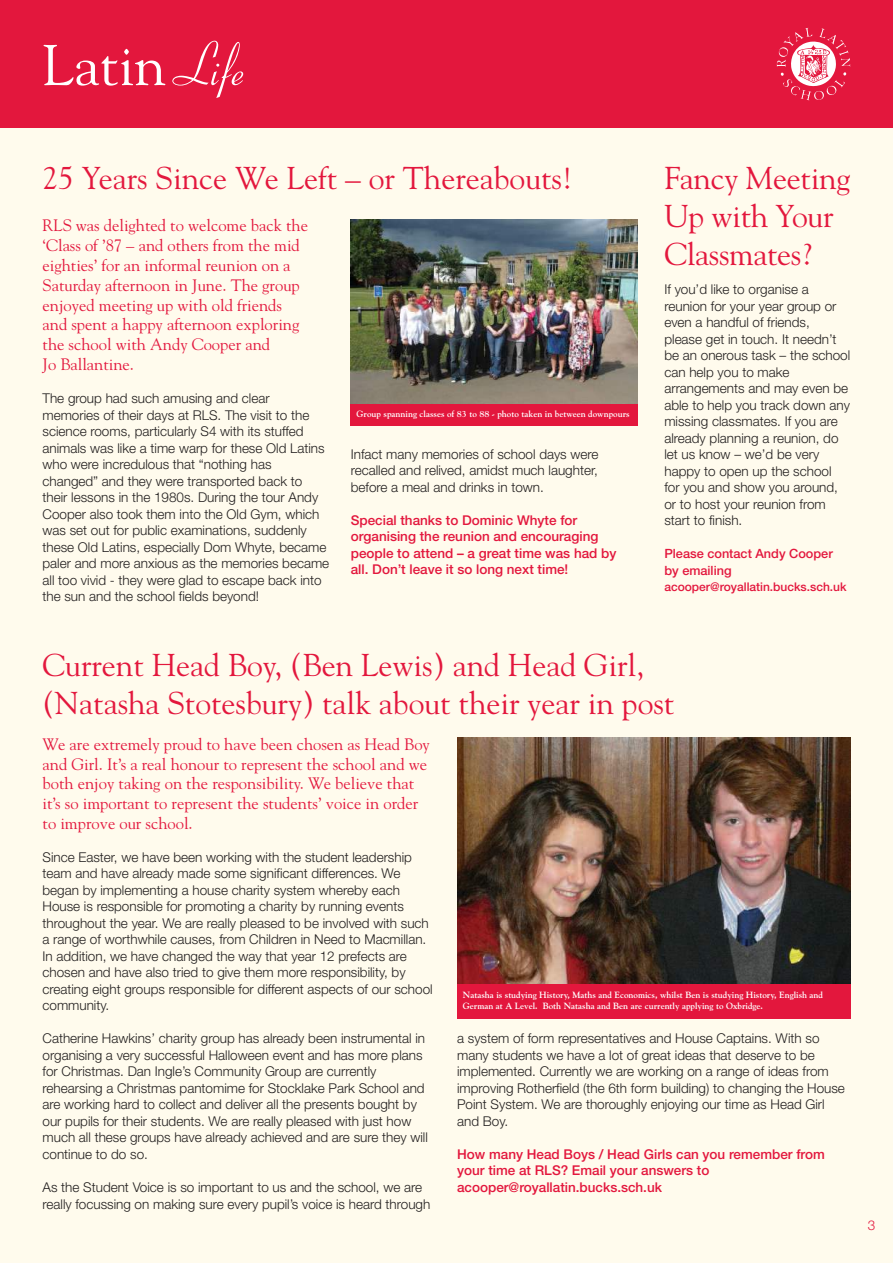
<style>
.page{position:relative;width:893px;height:1263px;background:#fffbed}
.page>*{position:absolute;margin:0;border:0;box-sizing:border-box;transform-origin:0 0}
.t1{font:57px "Goudy";color:#fff}
.t2{font:31.5px/37.8px "Goudy";color:#e3173d}
.t3{font:16.5px/19.8px "Goudy";color:#e3173d}
.t4{font:300 13.5px/16.5px "Helvetica Neue";color:#221f1f}
.t5{font:500 13.5px/16.5px "Helvetica Neue";color:#e3173d}
.t6{font:300 13.5px "Helvetica Neue";color:#e3173d}
.t7{font:500 12.75px/16.5px "Helvetica Neue";color:#e3173d}
.t8{font:500 12px "Helvetica Neue";color:#e3173d}
.t9{font:700 9px/10.8px "Goudy";color:#fff}
.s1{font-family:"Coronet";font-size:61.5px}
</style>
<div class="page">
<div style="left:0;top:0;width:893px;height:128px;background:#e3173d"></div>
<svg style="left:777px;top:28px;width:73px;height:72px"></svg>
<img style="left:351px;top:219px;width:287px;height:185px">
<div style="left:351px;top:404px;width:287px;height:21px;background:#e3173d"></div>
<img style="left:457px;top:738px;width:393px;height:245px">
<div style="left:457px;top:983px;width:393px;height:35px;background:#e3173d"></div>
<h1 class="t1" style="left:43px;top:43px;width:204px">Latin<span class="s1">Life</span></h1>
<h2 class="t2" style="left:43px;top:162px;width:531px">25 Years Since We Left – or Thereabouts!</h2>
<h2 class="t2" style="left:664px;top:162px;width:187px">Fancy Meeting<br>Up with Your<br>Classmates?</h2>
<p class="t4" style="left:664px;top:282px;width:187px">If you’d like to organise a reunion for your year group or even a handful of friends, please get in touch. It needn’t be an onerous task – the school can help you to make arrangements and may even be able to help you track down any missing classmates. If you are already planning a reunion, do let us know – we’d be very happy to open up the school<br>for you and show you around, or to host your reunion from start to finish.</p>
<p class="t7" style="left:664px;top:547px;width:170px">Please contact Andy Cooper by emailing</p>
<p class="t8" style="left:664px;top:582px;width:184px">acooper@royallatin.bucks.sch.uk</p>
<p class="t3" style="left:43px;top:217px;width:267px">RLS was delighted to welcome back the ‘Class of ’87 – and others from the mid eighties’ for an informal reunion on a Saturday afternoon in June. The group enjoyed meeting up with old friends and spent a happy afternoon exploring the school with Andy Cooper and<br>Jo Ballantine.</p>
<p class="t4" style="left:43px;top:391px;width:288px">The group had such amusing and clear memories of their days at RLS. The visit to the science rooms, particularly S4 with its stuffed animals was like a time warp for these Old Latins who were incredulous that “nothing has changed” and they were transported back to their lessons in the 1980s. During the tour Andy Cooper also took them into the Old Gym, which was set out for public examinations, suddenly these Old Latins, especially Dom Whyte, became paler and more anxious as the memories became all too vivid - they were glad to escape back into the sun and the school fields beyond!</p>
<p class="t9" style="left:357px;top:409px;width:275px">Group spanning classes of 83 to 88 - photo taken in between downpours</p>
<p class="t4" style="left:351px;top:447px;width:249px;text-align:justify">Infact many memories of school days were recalled and relived, amidst much laughter, before a meal and drinks in town.</p>
<p class="t5" style="left:351px;top:513px;width:267px">Special thanks to Dominic Whyte for organising the reunion and encouraging people to attend – a great time was had by all. Don’t leave it so long next time!</p>
<h2 class="t2" style="left:43px;top:648px;width:633px">Current Head Boy, (Ben Lewis) and Head Girl, (Natasha Stotesbury) talk about their year in post</h2>
<p class="t3" style="left:43px;top:735px;width:389px">We are extremely proud to have been chosen as Head Boy and Girl. It’s a real honour to represent the school and we both enjoy taking on the responsibility. We believe that it’s so important to represent the students’ voice in order to improve our school.</p>
<p class="t4" style="left:43px;top:850px;width:392px">Since Easter, we have been working with the student leadership team and have already made some significant differences. We began by implementing a house charity system whereby each House is responsible for promoting a charity by running events throughout the year. We are really pleased to be involved with such a range of worthwhile causes, from Children in Need to Macmillan.<br>In addition, we have changed the way that year 12 prefects are chosen and have also tried to give them more responsibility, by creating eight groups responsible for different aspects of our school community.</p>
<p class="t4" style="left:43px;top:1031px;width:387px">Catherine Hawkins’ charity group has already been instrumental in organising a very successful Halloween event and has more plans for Christmas. Dan Ingle’s Community Group are currently rehearsing a Christmas pantomime for Stocklake Park School and are working hard to collect and deliver all the presents bought by our pupils for their students. We are really pleased with just how much all these groups have already achieved and are sure they will continue to do so.</p>
<p class="t4" style="left:43px;top:1180px;width:389px">As the Student Voice is so important to us and the school, we are really focussing on making sure every pupil’s voice is heard through</p>
<p class="t9" style="left:463px;top:990px;width:362px">Natasha is studying History, Maths and Economics, whilst Ben is studying History, English and<br>German at A Level. Both Natasha and Ben are currently applying to Oxbridge.</p>
<p class="t4" style="left:457px;top:1031px;width:389px">a system of form representatives and House Captains. With so many students we have a lot of great ideas that deserve to be implemented. Currently we are working on a range of ideas from improving Rotherfield (the 6th form building) to changing the House Point System. We are thoroughly enjoying our time as Head Girl and Boy.</p>
<p class="t5" style="left:457px;top:1147px;width:369px">How many Head Boys / Head Girls can you remember from your time at RLS? Email your answers to acooper@royallatin.bucks.sch.uk</p>
<p class="t6" style="left:868px;top:1219px;width:9px">3</p>
</div>
